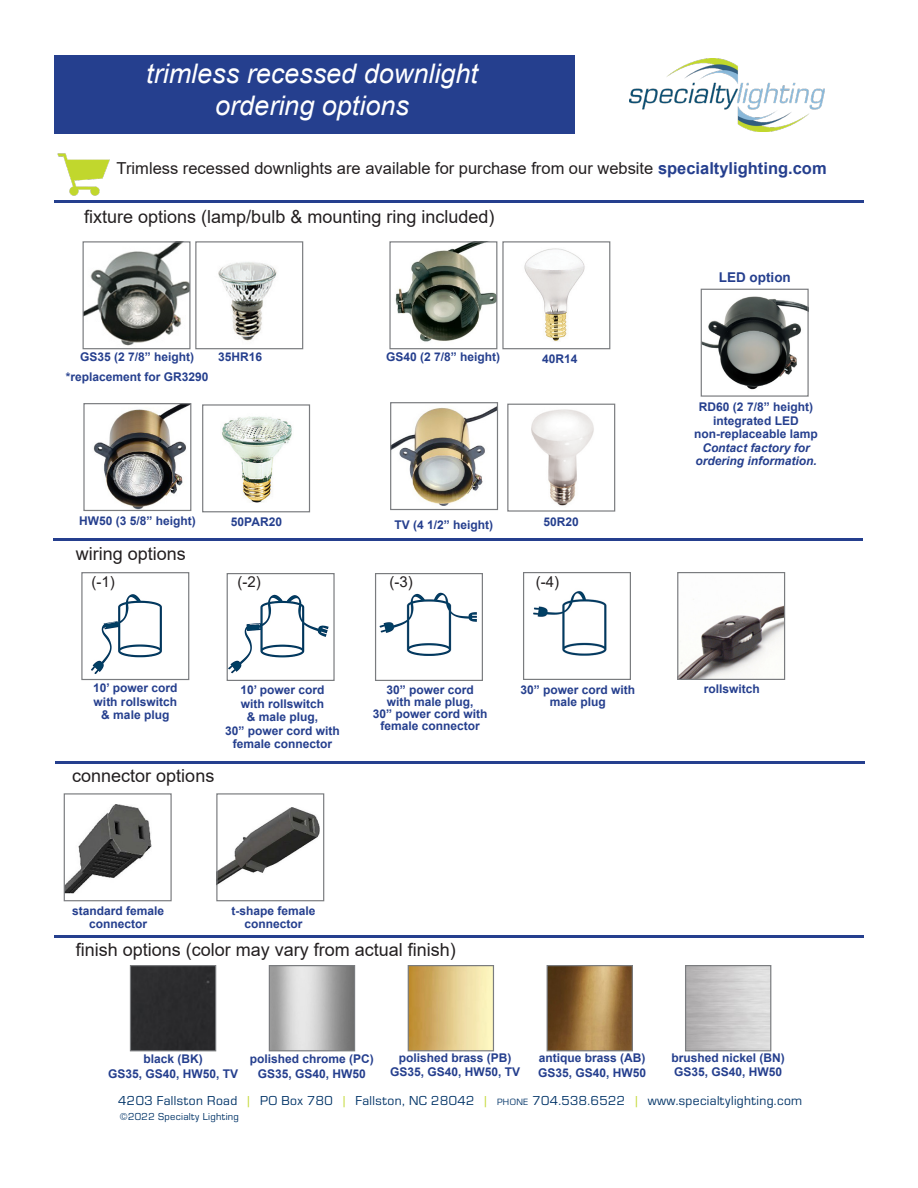
<style>
.page{position:relative;width:918px;height:1188px;background:#fff}
.page>*{position:absolute;margin:0;border:0;box-sizing:border-box;transform-origin:0 0}
.t1{font:italic 27px "Arial";color:#fff}
.t2{font:18px "Arial";color:#231f20}
.t3{font:16.5px "Arial";color:#231f20}
.t4{font:15px "Arial";color:#231f20}
.t5{font:13.5px "Eurostile";letter-spacing:.03em;color:#003367}
.t6{font:700 13.5px "Arial";color:#253f8e}
.t7{font:700 12px/12px "Arial";color:#253f8e;text-align:center}
.t8{font:italic 700 12px "Arial";color:#253f8e}
.t9{font:10.5px "Eurostile";letter-spacing:.03em;color:#003367}
.s1{font-weight:700;color:#253f8e}
.s2{color:#c1d72f}
.s3{font-size:9.45px}
</style>
<div class="page">
<div style="left:54px;top:56px;width:521px;height:78px;background:#253f8e"></div>
<img style="left:630px;top:59px;width:194px;height:72px">
<hr style="left:53px;top:538px;width:810px;height:3px;background:#253f8e">
<hr style="left:54px;top:200px;width:810px;height:3px;background:#253f8e">
<img style="left:85px;top:243px;width:104px;height:103px">
<div style="left:83px;top:241px;width:108px;height:108px;border:1px solid #7a7c7f"></div>
<img style="left:218px;top:262px;width:59px;height:79px">
<div style="left:195px;top:241px;width:108px;height:108px;border:1px solid #7a7c7f"></div>
<img style="left:218px;top:808px;width:101px;height:76px">
<div style="left:216px;top:793px;width:108px;height:108px;border:1px solid #7a7c7f"></div>
<img style="left:66px;top:804px;width:85px;height:90px">
<div style="left:64px;top:793px;width:108px;height:108px;border:1px solid #7a7c7f"></div>
<img style="left:679px;top:599px;width:104px;height:79px">
<div style="left:677px;top:572px;width:108px;height:108px;border:1px solid #7a7c7f"></div>
<div style="left:132px;top:967px;width:82px;height:82px;background:#2b2b2d"></div>
<div style="left:130px;top:965px;width:86px;height:86px;border:1px solid #7a7c7f"></div>
<img style="left:549px;top:967px;width:82px;height:82px">
<div style="left:547px;top:965px;width:86px;height:86px;border:1px solid #7a7c7f"></div>
<div style="left:685px;top:965px;width:86px;height:86px;border:1px solid #7a7c7f"></div>
<img style="left:410px;top:967px;width:82px;height:82px">
<div style="left:408px;top:965px;width:86px;height:86px;border:1px solid #7a7c7f"></div>
<div style="left:269px;top:965px;width:86px;height:86px;border:1px solid #7a7c7f"></div>
<hr style="left:54px;top:935px;width:810px;height:3px;background:#253f8e">
<img style="left:395px;top:243px;width:100px;height:99px">
<div style="left:389px;top:241px;width:108px;height:108px;border:1px solid #7a7c7f"></div>
<img style="left:524px;top:248px;width:61px;height:93px">
<div style="left:502px;top:241px;width:108px;height:108px;border:1px solid #7a7c7f"></div>
<img style="left:93px;top:405px;width:96px;height:104px">
<div style="left:83px;top:403px;width:108px;height:108px;border:1px solid #7a7c7f"></div>
<img style="left:222px;top:416px;width:70px;height:86px">
<div style="left:202px;top:404px;width:108px;height:108px;border:1px solid #7a7c7f"></div>
<img style="left:392px;top:406px;width:104px;height:100px">
<div style="left:390px;top:402px;width:108px;height:108px;border:1px solid #7a7c7f"></div>
<img style="left:531px;top:409px;width:63px;height:97px">
<div style="left:507px;top:404px;width:108px;height:108px;border:1px solid #7a7c7f"></div>
<img style="left:703px;top:296px;width:104px;height:94px">
<div style="left:701px;top:289px;width:108px;height:108px;border:1px solid #7a7c7f"></div>
<hr style="left:55px;top:762px;width:810px;height:2px;background:#253f8e">
<img style="left:229px;top:594px;width:100px;height:80px">
<div style="left:227px;top:573px;width:108px;height:108px;border:1px solid #7a7c7f"></div>
<img style="left:379px;top:592px;width:98px;height:64px">
<div style="left:375px;top:573px;width:108px;height:108px;border:1px solid #7a7c7f"></div>
<img style="left:533px;top:591px;width:74px;height:65px">
<div style="left:523px;top:572px;width:108px;height:108px;border:1px solid #7a7c7f"></div>
<img style="left:91px;top:594px;width:71px;height:80px">
<div style="left:81px;top:572px;width:108px;height:108px;border:1px solid #7a7c7f"></div>
<img style="left:57px;top:153px;width:53px;height:43px">
<p class="t1" style="left:146px;top:56px;width:333px">trimless recessed downlight</p>
<p class="t1" style="left:215px;top:88px;width:195px">ordering options</p>
<p class="t3" style="left:117px;top:157px;width:712px">Trimless recessed downlights are available for purchase from our website <span class="s1">specialtylighting.com</span></p>
<p class="t2" style="left:84px;top:204px;width:412px">fixture options (lamp/bulb &amp; mounting ring included)</p>
<p class="t7" style="left:80px;top:351px;width:116px">GS35 (2 7/8” height)</p>
<p class="t7" style="left:66px;top:371px;width:144px">*replacement for GR3290</p>
<p class="t7" style="left:218px;top:351px;width:46px">35HR16</p>
<p class="t7" style="left:386px;top:351px;width:116px">GS40 (2 7/8” height)</p>
<p class="t7" style="left:542px;top:352px;width:37px">40R14</p>
<p class="t7" style="left:79px;top:515px;width:118px">HW50 (3 5/8” height)</p>
<p class="t7" style="left:231px;top:516px;width:53px">50PAR20</p>
<p class="t7" style="left:394px;top:519px;width:100px">TV (4 1/2” height)</p>
<p class="t7" style="left:544px;top:516px;width:37px">50R20</p>
<p class="t2" style="left:76px;top:541px;width:112px">wiring options</p>
<p class="t4" style="left:92px;top:571px;width:25px">(-1)</p>
<p class="t4" style="left:238px;top:571px;width:25px">(-2)</p>
<p class="t4" style="left:389px;top:571px;width:25px">(-3)</p>
<p class="t4" style="left:536px;top:571px;width:25px">(-4)</p>
<p class="t7" style="left:93px;top:682px;width:86px">10’ power cord</p>
<p class="t7" style="left:94px;top:696px;width:85px">with rollswitch</p>
<p class="t7" style="left:101px;top:709px;width:70px">&amp; male plug</p>
<p class="t2" style="left:72px;top:764px;width:144px">connector options</p>
<p class="t7" style="left:240px;top:684px;width:86px">10’ power cord</p>
<p class="t7" style="left:241px;top:698px;width:85px">with rollswitch</p>
<p class="t7" style="left:247px;top:711px;width:73px">&amp; male plug,</p>
<p class="t7" style="left:225px;top:724px;width:116px;line-height:13.5px">30” power cord with female connector</p>
<p class="t7" style="left:373px;top:684px;width:116px">30” power cord<br>with male plug,<br>30” power cord with female connector</p>
<p class="t7" style="left:521px;top:684px;width:116px">30” power cord with male plug</p>
<p class="t6" style="left:719px;top:268px;width:73px">LED option</p>
<p class="t7" style="left:699px;top:401px;width:116px">RD60 (2 7/8” height)</p>
<p class="t7" style="left:713px;top:415px;width:87px">integrated LED</p>
<p class="t7" style="left:694px;top:428px;width:125px">non-replaceable lamp</p>
<p class="t8" style="left:702px;top:440px;width:109px">Contact factory for</p>
<p class="t8" style="left:695px;top:453px;width:123px">ordering information.</p>
<p class="t7" style="left:704px;top:683px;width:58px">rollswitch</p>
<p class="t7" style="left:72px;top:904px;width:94px">standard female</p>
<p class="t7" style="left:89px;top:918px;width:60px">connector</p>
<p class="t7" style="left:231px;top:904px;width:86px">t-shape female</p>
<p class="t7" style="left:244px;top:918px;width:60px">connector</p>
<p class="t2" style="left:76px;top:937px;width:382px">finish options (color may vary from actual finish)</p>
<p class="t7" style="left:143px;top:1053px;width:61px">black (BK)</p>
<p class="t7" style="left:108px;top:1067px;width:132px">GS35, GS40, HW50, TV</p>
<p class="t7" style="left:250px;top:1053px;width:126px">polished chrome (PC)</p>
<p class="t7" style="left:258px;top:1067px;width:110px">GS35, GS40, HW50</p>
<p class="t7" style="left:399px;top:1052px;width:114px">polished brass (PB)</p>
<p class="t7" style="left:390px;top:1066px;width:132px">GS35, GS40, HW50, TV</p>
<p class="t7" style="left:539px;top:1052px;width:108px">antique brass (AB)</p>
<p class="t7" style="left:538px;top:1066px;width:110px">GS35, GS40, HW50</p>
<p class="t7" style="left:672px;top:1052px;width:115px">brushed nickel (BN)</p>
<p class="t7" style="left:674px;top:1066px;width:110px">GS35, GS40, HW50</p>
<p class="t5" style="left:118px;top:1092px;width:685px">4203 Fallston Road <span class="s2">|</span> PO Box 780 <span class="s2">|</span> Fallston, NC 28042 <span class="s2">|</span> <span class="s3">PHONE</span> 704.538.6522 <span class="s2">|</span> www.specialtylighting.com</p>
<p class="t9" style="left:120px;top:1110px;width:121px">©2022 Specialty Lighting</p>
</div>
